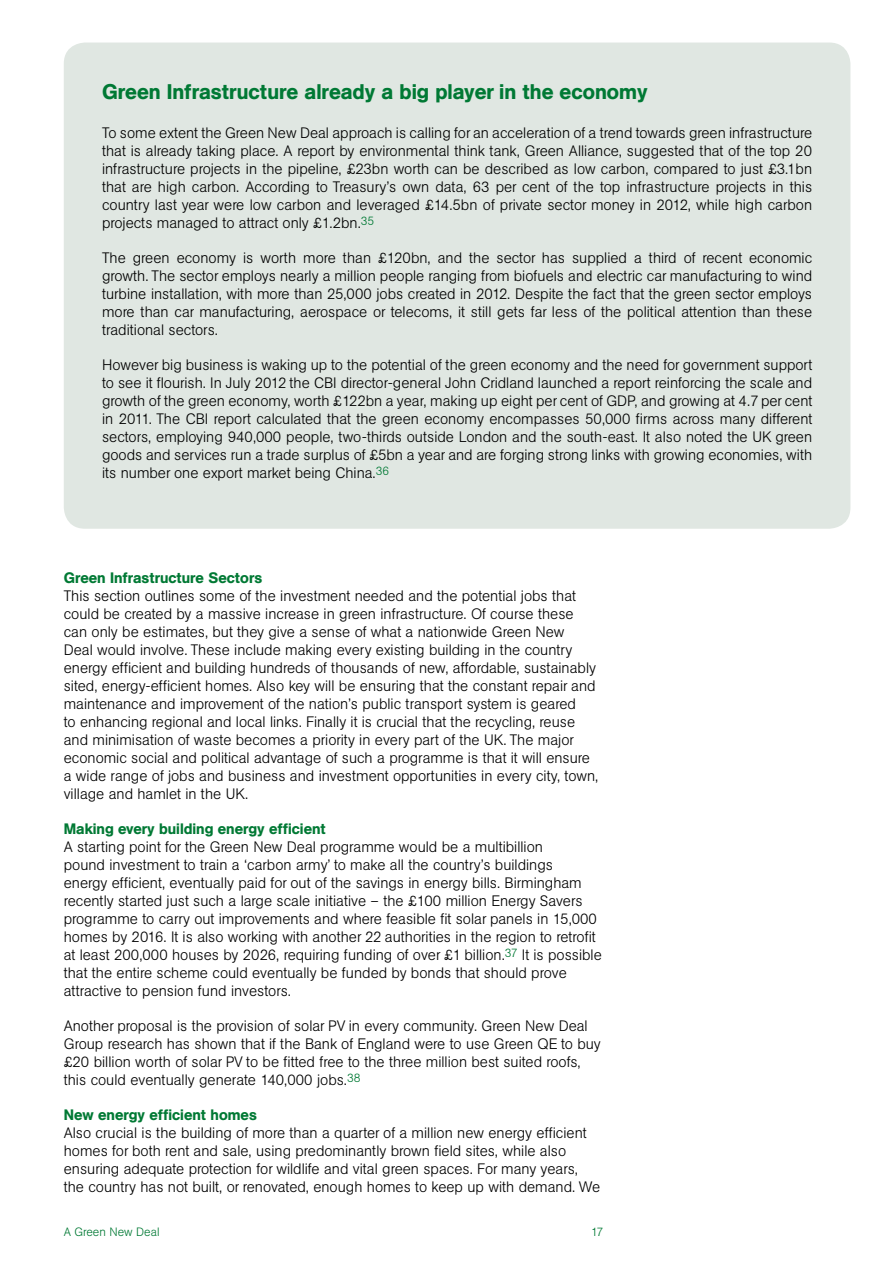
<style>
.page{position:relative;width:893px;height:1263px;background:#fff}
.page>*{position:absolute;margin:0;border:0;box-sizing:border-box;transform-origin:0 0}
.t1{font:500 21px "AG Book BQ";color:#007934}
.t2{font:300 15px/18px "AG Book BQ";color:#000}
.t3{font:500 15px "AG Book BQ";color:#007934}
.t4{font:300 12px "AG Book BQ";color:#007934}
</style>
<div class="page">
<div style="left:64px;top:43px;width:786px;height:486px;background:#e0e7e2;border-radius:21px"></div>
<h1 class="t1" style="left:102px;top:79px;width:547px">Green Infrastructure already a big player in the economy</h1>
<p class="t2" style="left:102px;top:124px;width:712px;text-align:justify">To some extent the Green New Deal approach is calling for an acceleration of a trend towards green infrastructure that is already taking place. A report by environmental think tank, Green Alliance, suggested that of the top 20 infrastructure projects in the pipeline, £23bn worth can be described as low carbon, compared to just £3.1bn that are high carbon. According to Treasury’s own data, 63 per cent of the top infrastructure projects in this country last year were low carbon and leveraged £14.5bn of private sector money in 2012, while high carbon projects managed to attract only £1.2bn.<sup>35</sup></p>
<p class="t2" style="left:102px;top:249px;width:712px;text-align:justify">The green economy is worth more than £120bn, and the sector has supplied a third of recent economic growth. The sector employs nearly a million people ranging from biofuels and electric car manufacturing to wind turbine installation, with more than 25,000 jobs created in 2012. Despite the fact that the green sector employs more than car manufacturing, aerospace or telecoms, it still gets far less of the political attention than these traditional sectors.</p>
<p class="t2" style="left:102px;top:356px;width:712px;text-align:justify">However big business is waking up to the potential of the green economy and the need for government support to see it flourish. In July 2012 the CBI director-general John Cridland launched a report reinforcing the scale and growth of the green economy, worth £122bn a year, making up eight per cent of GDP, and growing at 4.7 per cent in 2011. The CBI report calculated that the green economy encompasses 50,000 firms across many different sectors, employing 940,000 people, two-thirds outside London and the south-east. It also noted the UK green goods and services run a trade surplus of £5bn a year and are forging strong links with growing economies, with its number one export market being China.<sup>36</sup></p>
<p class="t3" style="left:64px;top:569px;width:200px">Green Infrastructure Sectors</p>
<p class="t2" style="left:64px;top:587px;width:536px">This section outlines some of the investment needed and the potential jobs that could be created by a massive increase in green infrastructure. Of course these can only be estimates, but they give a sense of what a nationwide Green New<br>Deal would involve. These include making every existing building in the country energy efficient and building hundreds of thousands of new, affordable, sustainably sited, energy-efficient homes. Also key will be ensuring that the constant repair and maintenance and improvement of the nation’s public transport system is geared<br>to enhancing regional and local links. Finally it is crucial that the recycling, reuse and minimisation of waste becomes a priority in every part of the UK. The major economic social and political advantage of such a programme is that it will ensure a wide range of jobs and business and investment opportunities in every city, town, village and hamlet in the UK.</p>
<p class="t3" style="left:64px;top:820px;width:264px">Making every building energy efficient</p>
<p class="t2" style="left:64px;top:838px;width:540px">A starting point for the Green New Deal programme would be a multibillion<br>pound investment to train a ‘carbon army’ to make all the country’s buildings<br>energy efficient, eventually paid for out of the savings in energy bills. Birmingham recently started just such a large scale initiative – the £100 million Energy Savers programme to carry out improvements and where feasible fit solar panels in 15,000 homes by 2016. It is also working with another 22 authorities in the region to retrofit at least 200,000 houses by 2026, requiring funding of over £1 billion.<sup>37</sup> It is possible that the entire scheme could eventually be funded by bonds that should prove attractive to pension fund investors.</p>
<p class="t2" style="left:64px;top:1017px;width:538px">Another proposal is the provision of solar PV in every community. Green New Deal Group research has shown that if the Bank of England were to use Green QE to buy £20 billion worth of solar PV to be fitted free to the three million best suited roofs, this could eventually generate 140,000 jobs.<sup>38</sup></p>
<p class="t3" style="left:64px;top:1106px;width:195px">New energy efficient homes</p>
<p class="t2" style="left:64px;top:1124px;width:538px">Also crucial is the building of more than a quarter of a million new energy efficient homes for both rent and sale, using predominantly brown field sites, while also ensuring adequate protection for wildlife and vital green spaces. For many years, the country has not built, or renovated, enough homes to keep up with demand. We</p>
<p class="t4" style="left:64px;top:1224px;width:97px">A Green New Deal</p>
<p class="t4" style="left:591px;top:1224px;width:14px">17</p>
</div>
